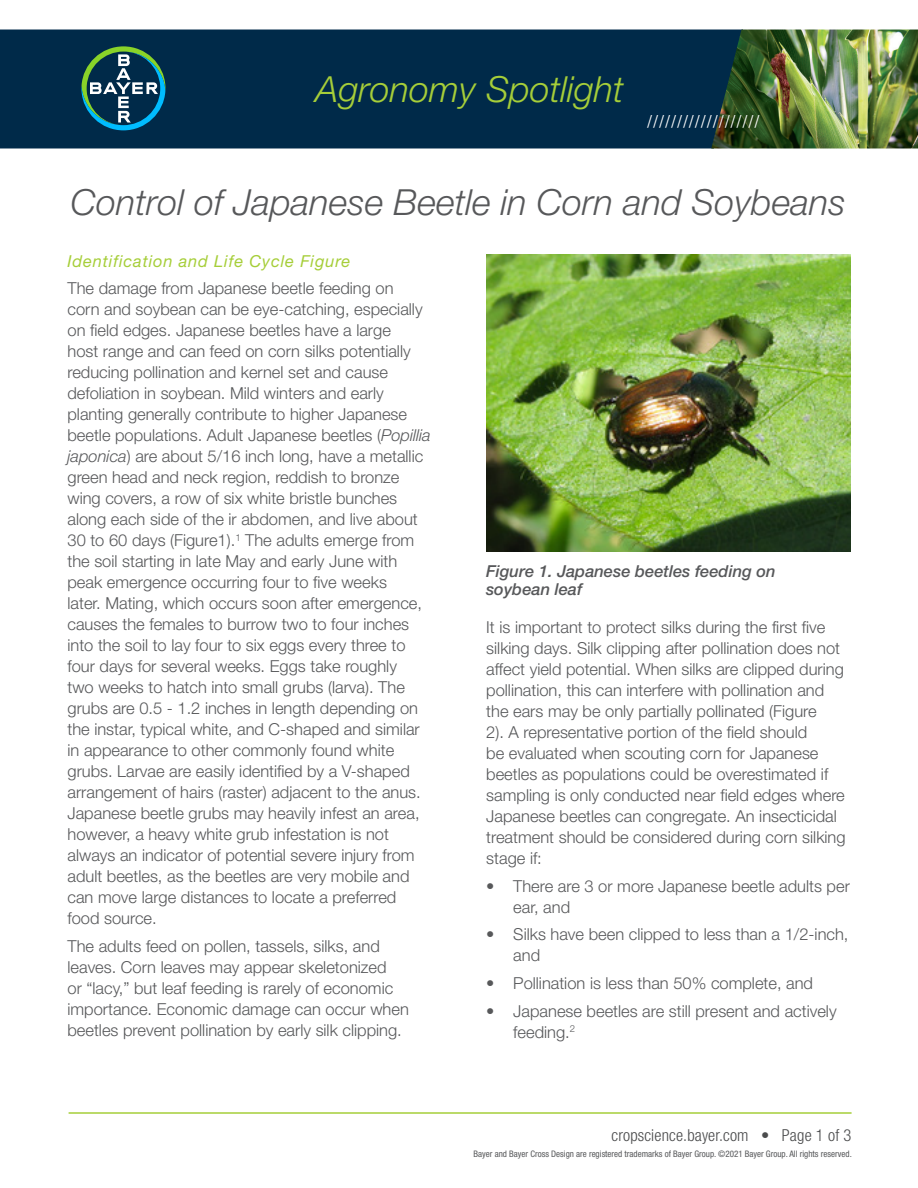
<style>
.page{position:relative;width:918px;height:1188px;background:#fff}
.page>*{position:absolute;margin:0;border:0;box-sizing:border-box;transform-origin:0 0}
.Title__Bayer{font:italic 300 36px "Helvetica Neue LT Pro";color:#57585a}
.t1{font:italic 300 36px "Helvetica Neue LT Pro";color:#a6ce39}
.t2{font:18px "Minion Pro";color:#fff}
.Universal_Text{font:300 16.5px/21px "Helvetica Neue";color:#57585a}
.Universal_Caption{font:italic 500 16.5px/18px "Helvetica Neue LT Pro";color:#57585a}
.Subhead__Bayer{font:italic 16.5px "Helvetica Neue LT Pro";letter-spacing:.05em;color:#a6ce39}
.t3{font:300 condensed 16.5px "Helvetica Neue LT Std";letter-spacing:.01em;color:#4b4c4d}
.t4{font:condensed 9px "Helvetica Neue LT Std";color:#57585a}
.s1{font-style:italic}
</style>
<div class="page">
<hr style="left:69px;top:1112px;width:783px;height:2px;background:#a6ce39">
<div style="left:0;top:30px;width:711px;height:118px;background:#002a49"></div>
<svg style="left:81px;top:46px;width:84px;height:84px;background:#285d6a"></svg>
<img style="left:711px;top:30px;width:207px;height:118px">
<img style="left:486px;top:255px;width:364px;height:297px">
<h1 class="t1" style="left:316px;top:67px;width:309px">Agronomy Spotlight</h1>
<p class="t2" style="left:647px;top:109px;width:115px">///////////////////</p>
<p class="Title__Bayer" style="left:71px;top:180px;width:777px">Control of Japanese Beetle in Corn and Soybeans</p>
<p class="Subhead__Bayer" style="left:68px;top:251px;width:284px">Identification and Life Cycle Figure</p>
<p class="Universal_Text" style="left:68px;top:278px;width:365px">The damage from Japanese beetle feeding on<br>corn and soybean can be eye-catching, especially on field edges. Japanese beetles have a large<br>host range and can feed on corn silks potentially reducing pollination and kernel set and cause defoliation in soybean. Mild winters and early planting generally contribute to higher Japanese beetle populations. Adult Japanese beetles (<span class="s1">Popillia japonica</span>) are about 5/16 inch long, have a metallic green head and neck region, reddish to bronze wing covers, a row of six white bristle bunches along each side of the ir abdomen, and live about 30 to 60 days (Figure1).<sup>1</sup> The adults emerge from the soil starting in late May and early June with peak emergence occurring four to five weeks<br>later. Mating, which occurs soon after emergence, causes the females to burrow two to four inches into the soil to lay four to six eggs every three to four days for several weeks. Eggs take roughly<br>two weeks to hatch into small grubs (larva). The grubs are 0.5 - 1.2 inches in length depending on the instar, typical white, and C-shaped and similar in appearance to other commonly found white grubs. Larvae are easily identified by a V-shaped arrangement of hairs (raster) adjacent to the anus.<br>Japanese beetle grubs may heavily infest an area, however, a heavy white grub infestation is not always an indicator of potential severe injury from adult beetles, as the beetles are very mobile and can move large distances to locate a preferred food source.</p>
<p class="Universal_Text" style="left:68px;top:935px;width:343px">The adults feed on pollen, tassels, silks, and leaves. Corn leaves may appear skeletonized<br>or “lacy,” but leaf feeding is rarely of economic importance. Economic damage can occur when beetles prevent pollination by early silk clipping.</p>
<p class="Universal_Caption" style="left:486px;top:562px;width:291px">Figure 1. Japanese beetles feeding on soybean leaf</p>
<p class="Universal_Text" style="left:486px;top:616px;width:361px">It is important to protect silks during the first five silking days. Silk clipping after pollination does not affect yield potential. When silks are clipped during pollination, this can interfere with pollination and the ears may be only partially pollinated (Figure<br>2). A representative portion of the field should<br>be evaluated when scouting corn for Japanese beetles as populations could be overestimated if sampling is only conducted near field edges where Japanese beetles can congregate. An insecticidal treatment should be considered during corn silking stage if:</p>
<p class="Universal_Text" style="left:513px;top:875px;width:338px;text-indent:-27px">• There are 3 or more Japanese beetle adults per ear, and</p>
<p class="Universal_Text" style="left:513px;top:924px;width:337px;text-indent:-27px">• Silks have been clipped to less than a 1/2-inch, and</p>
<p class="Universal_Text" style="left:486px;top:972px;width:328px">• Pollination is less than 50% complete, and</p>
<p class="Universal_Text" style="left:513px;top:1000px;width:325px;text-indent:-27px">• Japanese beetles are still present and actively feeding.<sup>2</sup></p>
<p class="t3" style="left:612px;top:1126px;width:242px">cropscience.bayer.com • Page 1 of 3</p>
<p class="t4" style="left:474px;top:1149px;width:380px">Bayer and Bayer Cross Design are registered trademarks of Bayer Group. ©2021 Bayer Group. All rights reserved.</p>
</div>
